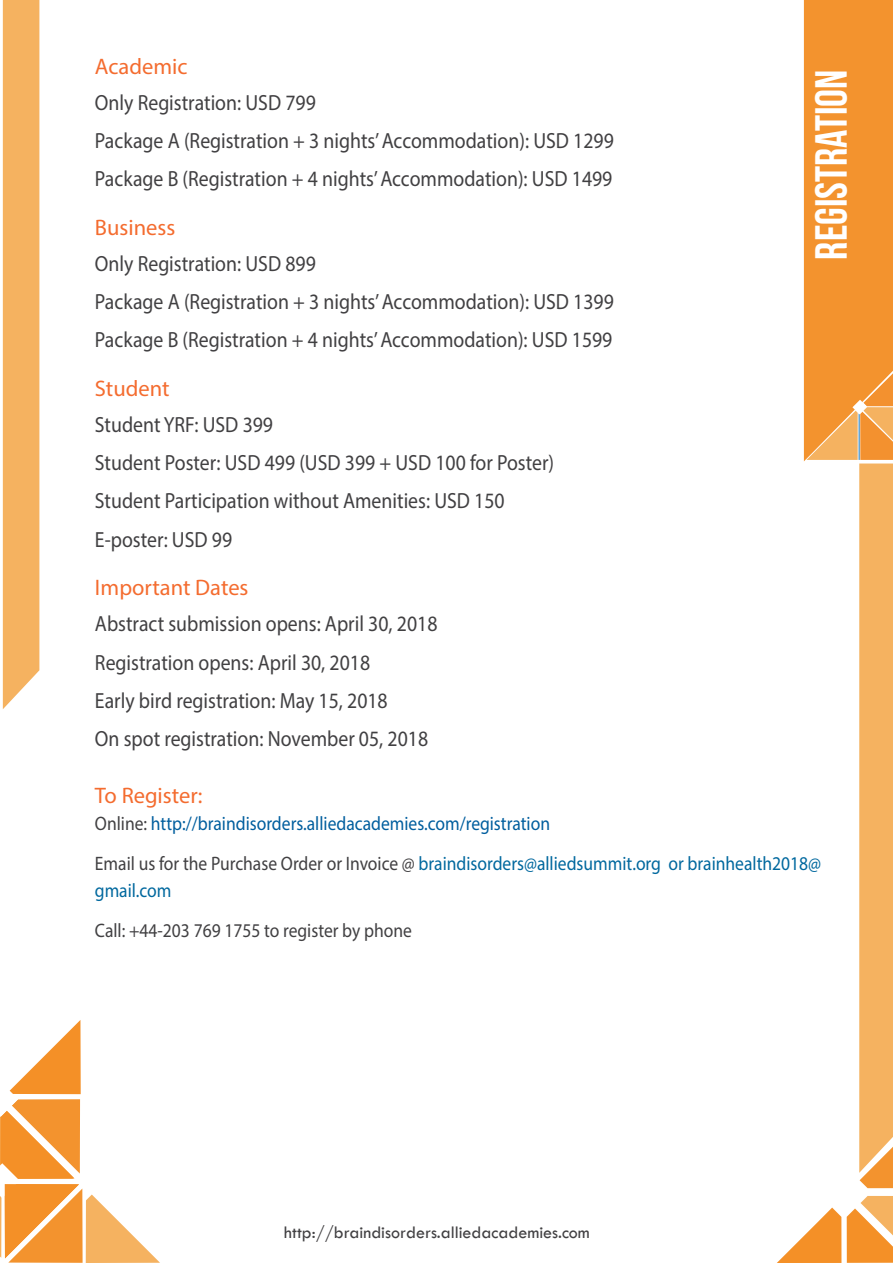
<style>
.page{position:relative;width:893px;height:1263px;background:#fff}
.page>*{position:absolute;margin:0;border:0;box-sizing:border-box;transform-origin:0 0}
.t1{font:45px "Bebas Neue";color:#fff}
.t2{font:22.5px "Myriad Pro";color:#f46c2f}
.t3{font:22.05px/38.1px "Myriad Pro";color:#414042;scale:.9 1}
.t4{font:19.5px/39.8px "Myriad Pro";color:#005e9e;scale:.9 1}
.t5{font:19.5px "Myriad Pro";color:#414042;scale:.9 1}
.t6{font:19.5px "Myriad Pro";color:#00689e;scale:.9 1}
.t7{font:18px "Tw Cen";color:#414042}
.s1{color:#414042}
.s2{color:#00689e}
</style>
<div class="page">
<div style="left:3px;top:0;width:36px;height:709px;background:#f5b260"></div>
<svg style="left:777px;top:1207px;width:64px;height:56px"></svg>
<svg style="left:847px;top:1196px;width:46px;height:67px"></svg>
<svg style="left:803px;top:0;width:90px;height:1188px"></svg>
<svg style="left:0;top:1020px;width:160px;height:243px"></svg>
<p class="t2" style="left:95px;top:53px;width:94px">Academic</p>
<p class="t3" style="left:95px;top:83px;width:578px">Only Registration: USD 799<br>Package A (Registration + 3 nights’ Accommodation): USD 1299<br>Package B (Registration + 4 nights’ Accommodation): USD 1499</p>
<p class="t2" style="left:95px;top:214px;width:82px">Business</p>
<p class="t3" style="left:95px;top:244px;width:578px">Only Registration: USD 899<br>Package A (Registration + 3 nights’ Accommodation): USD 1399<br>Package B (Registration + 4 nights’ Accommodation): USD 1599</p>
<p class="t2" style="left:95px;top:375px;width:76px">Student</p>
<p class="t3" style="left:95px;top:405px;width:512px">Student YRF: USD 399<br>Student Poster: USD 499 (USD 399 + USD 100 for Poster)<br>Student Participation without Amenities: USD 150<br>E-poster: USD 99</p>
<p class="t2" style="left:95px;top:574px;width:155px">Important Dates</p>
<p class="t3" style="left:95px;top:605px;width:382px">Abstract submission opens: April 30, 2018<br>Registration opens: April 30, 2018<br>Early bird registration: May 15, 2018<br>On spot registration: November 05, 2018</p>
<h1 class="t1" style="left:806px;top:260px;width:191px;rotate:-90deg">Registration</h1>
<p class="t2" style="left:95px;top:782px;width:109px">To Register:</p>
<p class="t4" style="left:95px;top:803px;width:808px"><span class="s1">Online:</span> http://braindisorders.alliedacademies.com/registration<br><span class="s1">Email us for the Purchase Order or Invoice @</span> <span class="s2">braindisorders@alliedsummit.org or brainhealth2018@</span></p>
<p class="t6" style="left:95px;top:878px;width:87px">gmail.com</p>
<p class="t5" style="left:95px;top:918px;width:354px">Call: +44-203 769 1755 to register by phone</p>
<p class="t7" style="left:284px;top:1221px;width:307px">http://braindisorders.alliedacademies.com</p>
</div>
